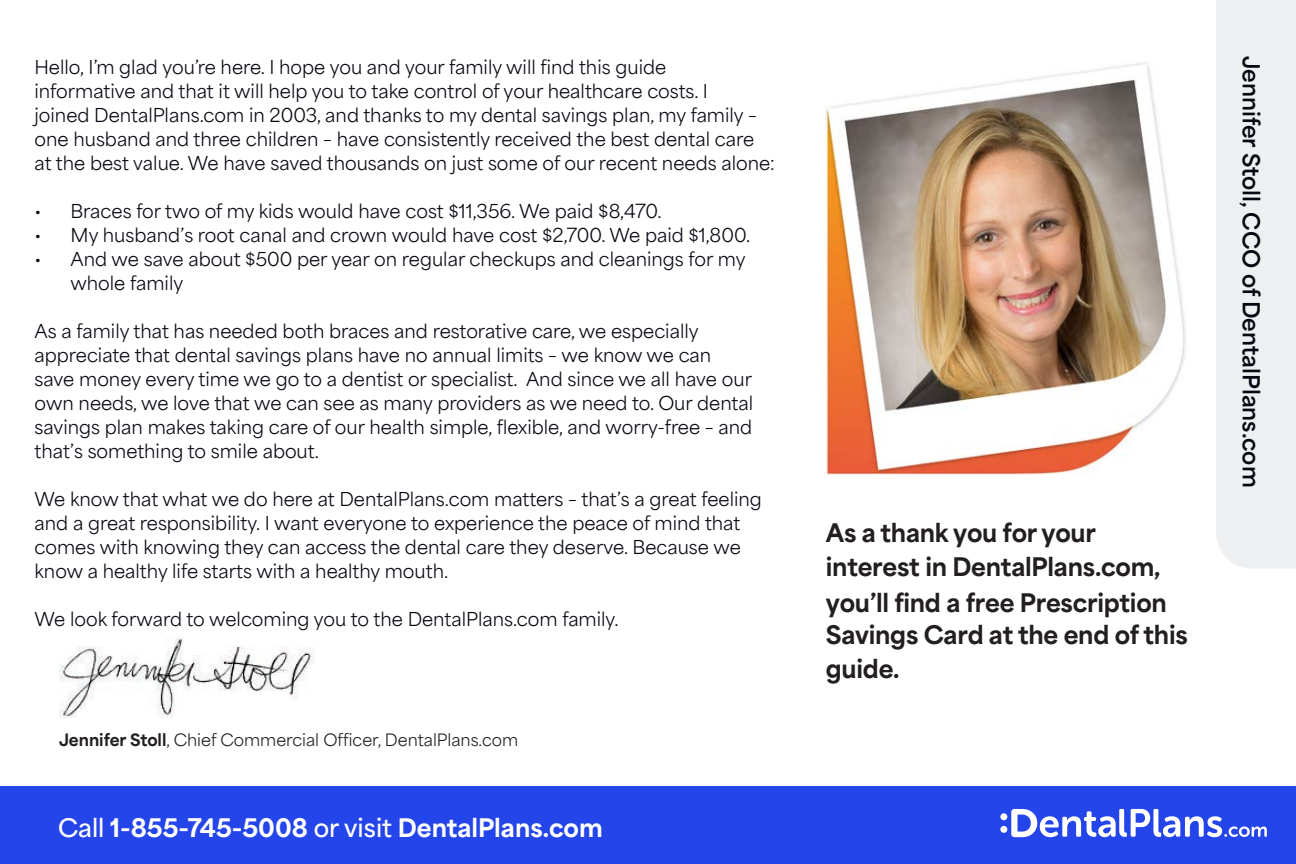
<style>
.page{position:relative;width:1296px;height:864px;background:#fff}
.page>*{position:absolute;margin:0;border:0;box-sizing:border-box;transform-origin:0 0}
.t1{font:800 24px/35px "Area Normal";letter-spacing:-.01em;color:#231f20}
.t2{font:800 24px "Area Normal";color:#fff}
.t3{font:700 22px "Area Normal";color:#070811}
.t4{font:18px/24px "Area Normal";color:#070811}
.t5{font:16px "Area Normal";color:#231f20}
.s1{font-weight:800}
.s2{font-weight:600}
</style>
<div class="page">
<div style="left:0;top:786px;width:1296px;height:78px;background:#2445ea"></div>
<div style="left:1000px;top:813px;width:7px;height:7px;background:#fff;border-radius:50%"></div>
<div style="left:1000px;top:826px;width:7px;height:7px;background:#fff;border-radius:50%"></div>
<svg style="left:1011px;top:809px;width:256px;height:28px"></svg>
<div style="left:1216px;top:0;width:80px;height:569px;background:#edeff1"></div>
<img style="left:59px;top:638px;width:255px;height:79px">
<img style="left:824px;top:62px;width:362px;height:412px">
<p class="t4" style="left:35px;top:53px;width:633px">Hello, I’m glad you’re here. I hope you and your family will find this guide</p>
<p class="t4" style="left:35px;top:77px;width:675px">informative and that it will help you to take control of your healthcare costs. I</p>
<p class="t4" style="left:35px;top:101px;width:724px">joined DentalPlans.com in 2003, and thanks to my dental savings plan, my family – one husband and three children – have consistently received the best dental care</p>
<p class="t4" style="left:35px;top:149px;width:742px">at the best value. We have saved thousands on just some of our recent needs alone:</p>
<p class="t4" style="left:35px;top:197px;width:629px">• Braces for two of my kids would have cost $11,356. We paid $8,470.</p>
<p class="t4" style="left:35px;top:221px;width:717px">• My husband’s root canal and crown would have cost $2,700. We paid $1,800.</p>
<p class="t4" style="left:71px;top:245px;width:676px;text-indent:-36px">• And we save about $500 per year on regular checkups and cleanings for my whole family</p>
<p class="t4" style="left:35px;top:317px;width:720px">As a family that has needed both braces and restorative care, we especially appreciate that dental savings plans have no annual limits – we know we can save money every time we go to a dentist or specialist. And since we all have our own needs, we love that we can see as many providers as we need to. Our dental savings plan makes taking care of our health simple, flexible, and worry-free – and that’s something to smile about.</p>
<p class="t4" style="left:35px;top:485px;width:729px">We know that what we do here at DentalPlans.com matters – that’s a great feeling and a great responsibility. I want everyone to experience the peace of mind that comes with knowing they can access the dental care they deserve. Because we know a healthy life starts with a healthy mouth.</p>
<p class="t4" style="left:35px;top:605px;width:586px">We look forward to welcoming you to the DentalPlans.com family.</p>
<p class="t5" style="left:59px;top:726px;width:461px"><span class="s1">Jennifer Stoll</span>, Chief Commercial Officer, DentalPlans.com</p>
<h1 class="t2" style="left:58px;top:806px;width:546px"><span class="s2">Call</span> 1-855-745-5008 <span class="s2">or visit</span> DentalPlans.com</h1>
<p class="t1" style="left:826px;top:513px;width:343px">As a thank you for your interest in DentalPlans.com, you’ll find a free Prescription</p>
<p class="t1" style="left:826px;top:615px;width:364px;line-height:34px">Savings Card at the end of this guide.</p>
<p class="t3" style="left:1271px;top:56px;width:433px;rotate:90deg">Jennifer Stoll, CCO of DentalPlans.com</p>
</div>
